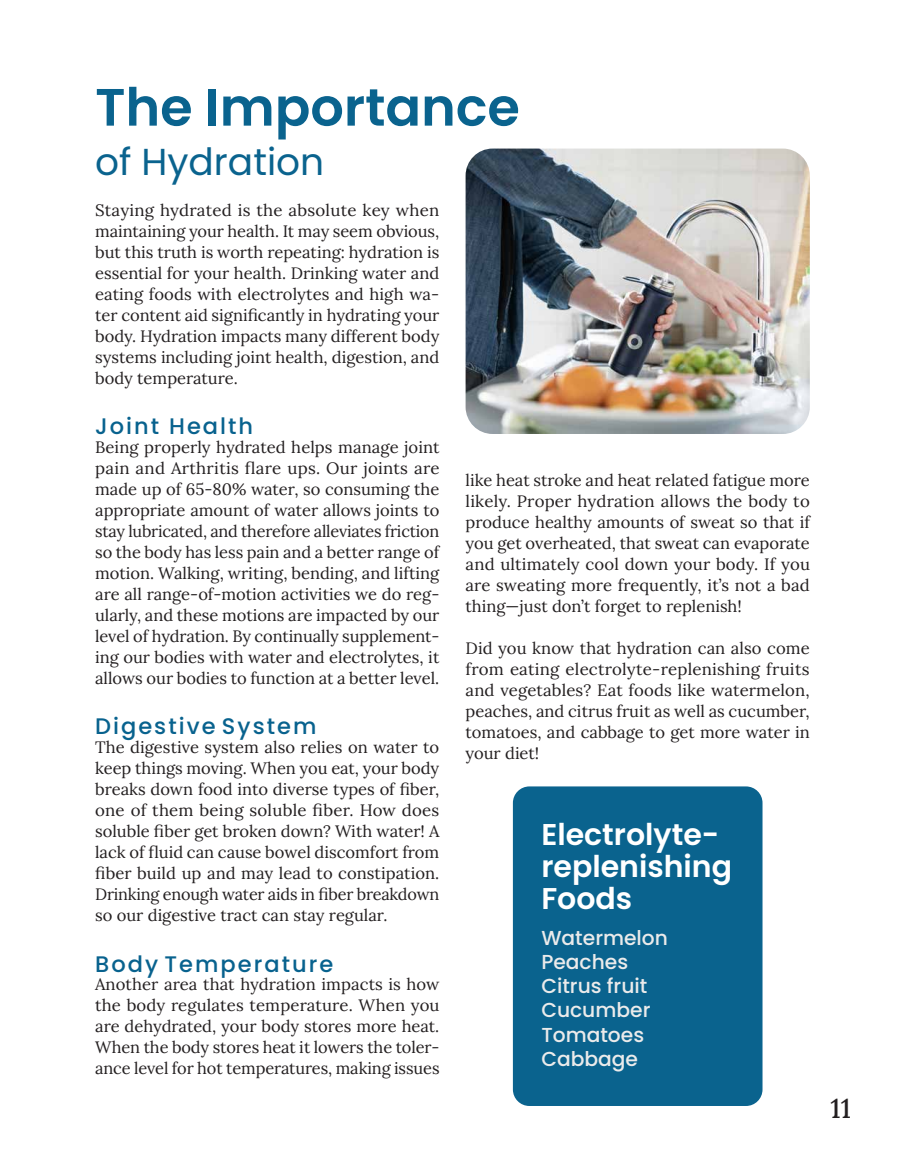
<style>
.page{position:relative;width:905px;height:1175px;background:#fff}
.page>*{position:absolute;margin:0;border:0;box-sizing:border-box;transform-origin:0 0}
.t1{font:600 52.5px "Poppins";color:#0a638e}
.t2{font:37.5px "Poppins";color:#0a638e}
.t3{font:600 30px/32.4px "Poppins";color:#fff}
.t4{font:500 27px "Lora";color:#231f20}
.t5{font:500 22.5px "Poppins";letter-spacing:.09em;color:#08628e}
.t6{font:500 20.25px/24.3px "Poppins";color:#ebebeb}
.t7{font:16.5px/21px "Lora";color:#231f20;text-align:justify}
</style>
<div class="page">
<img style="left:465px;top:148px;width:344px;height:286px">
<div style="left:513px;top:786px;width:249px;height:320px;background:#0a638e;border-radius:16px"></div>
<p class="t1" style="left:95px;top:77px;width:426px">The Importance</p>
<p class="t2" style="left:95px;top:140px;width:230px">of Hydration</p>
<p class="t7" style="left:95px;top:198px;width:346px">Staying hydrated is the absolute key when maintaining your health. It may seem obvious, but this truth is worth repeating: hydration is essential for your health. Drinking water and eating foods with electrolytes and high wa&shy;ter content aid significantly in hydrating your body. Hydration impacts many different body systems including joint health, digestion, and body temperature.</p>
<p class="t5" style="left:95px;top:413px;width:159px">Joint Health</p>
<p class="t7" style="left:95px;top:435px;width:346px">Being properly hydrated helps manage joint pain and Arthritis flare ups. Our joints are made up of 65-80% water, so consuming the appropriate amount of water allows joints to stay lubricated, and therefore alleviates friction so the body has less pain and a better range of motion. Walking, writing, bending, and lifting are all range-of-motion activities we do reg&shy;ularly, and these motions are impacted by our level of hydration. By continually supplement&shy;ing our bodies with water and electrolytes, it allows our bodies to function at a better level.</p>
<p class="t5" style="left:95px;top:713px;width:223px">Digestive System</p>
<p class="t7" style="left:95px;top:735px;width:346px">The digestive system also relies on water to keep things moving. When you eat, your body breaks down food into diverse types of fiber, one of them being soluble fiber. How does soluble fiber get broken down? With water! A lack of fluid can cause bowel discomfort from fiber build up and may lead to constipation.<br>Drinking enough water aids in fiber breakdown so our digestive tract can stay regular.</p>
<p class="t5" style="left:95px;top:950px;width:240px">Body Temperature</p>
<p class="t7" style="left:95px;top:972px;width:346px">Another area that hydration impacts is how the body regulates temperature. When you are dehydrated, your body stores more heat.<br>When the body stores heat it lowers the toler&shy;ance level for hot temperatures, making issues</p>
<p class="t7" style="left:465px;top:468px;width:346px">like heat stroke and heat related fatigue more likely. Proper hydration allows the body to produce healthy amounts of sweat so that if you get overheated, that sweat can evaporate and ultimately cool down your body. If you are sweating more frequently, it’s not a bad thing—just don’t forget to replenish!</p>
<p class="t7" style="left:465px;top:636px;width:346px">Did you know that hydration can also come from eating electrolyte-replenishing fruits and vegetables? Eat foods like watermelon, peaches, and citrus fruit as well as cucumber, tomatoes, and cabbage to get more water in your diet!</p>
<p class="t3" style="left:541px;top:818px;width:192px">Electrolyte&shy;replenishing<br>Foods</p>
<p class="t6" style="left:541px;top:925px;width:128px">Watermelon<br>Peaches</p>
<p class="t6" style="left:541px;top:974px;width:111px">Citrus fruit<br>Cucumber<br>Tomatoes<br>Cabbage</p>
<h3 class="t4" style="left:830px;top:1088px;width:22px">11</h3>
</div>
